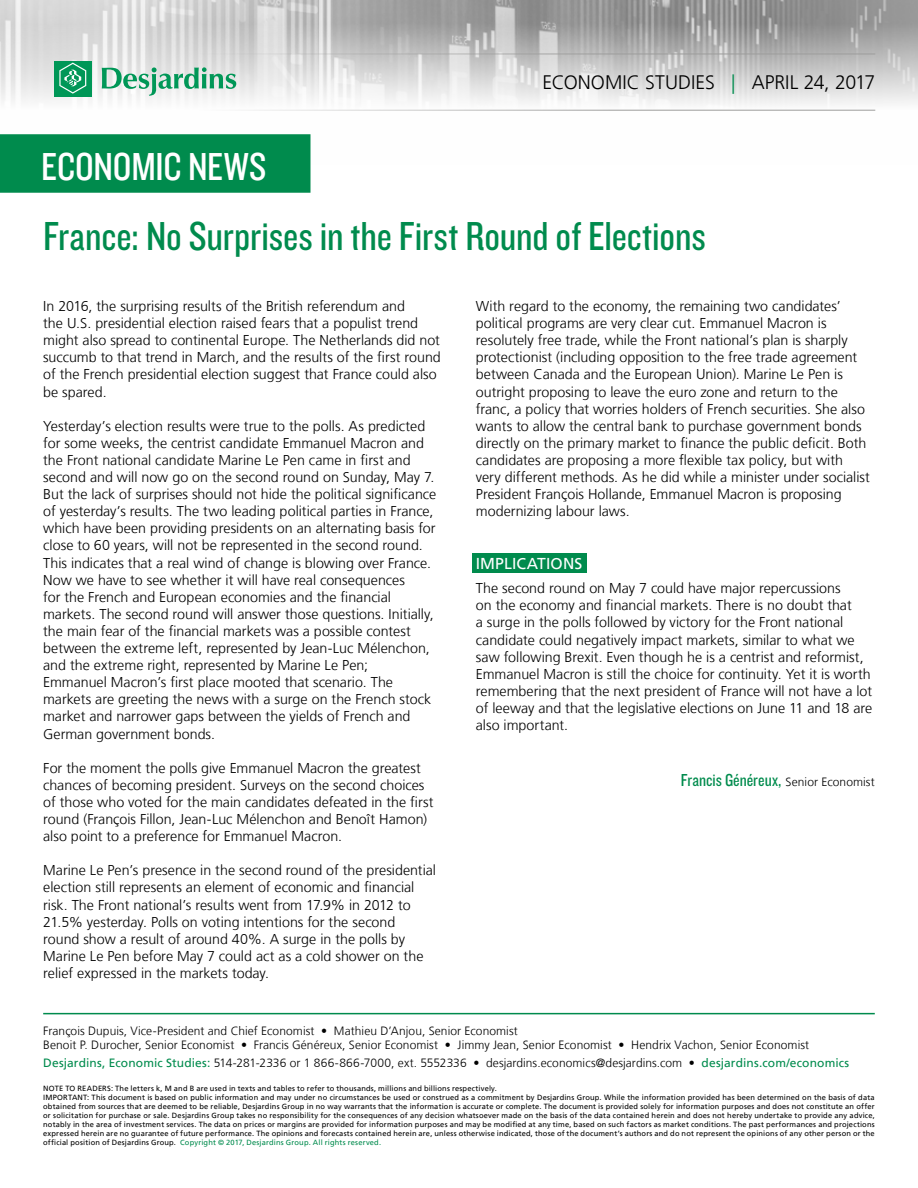
<style>
.page{position:relative;width:918px;height:1188px;background:#fff}
.page>*{position:absolute;margin:0;border:0;box-sizing:border-box;transform-origin:0 0}
.t1{font:42px "Knockout 29 Junior Ltweight";color:#008b4d}
.t2{font:40.5px "Knockout 29 Junior Ltweight";letter-spacing:-.005em;color:#fff}
.t3{font:300 19.5px "Frutiger LT";color:#000}
.t4{font:18px "Knockout 29 Junior Ltweight";color:#008b4d}
.t5{font:15.75px "Frutiger LT";letter-spacing:.005em;color:#fff}
.t6{font:300 14.25px/17.1px "Frutiger LT";color:#000}
.t7{font:300 12px/14.4px "Frutiger LT";letter-spacing:.005em;color:#000}
.t8{font:7.5px/9px "Frutiger LT";letter-spacing:.02em;color:#000}
.s1{color:#008b4d}
.s2{font-family:"Frutiger LT";font-weight:300;font-size:12px;color:#000}
.s3{font-weight:400;color:#008b4d}
</style>
<div class="page">
<img style="left:0;top:0;width:918px;height:164px">
<hr style="left:43px;top:54px;width:832px;height:1px;background:#9d9d9c">
<hr style="left:43px;top:110px;width:832px;height:1px;background:#9d9d9c">
<div style="left:54px;top:61px;width:38px;height:36px;background:#009757"></div>
<svg style="left:59px;top:63px;width:27px;height:31px"></svg>
<svg style="left:102px;top:67px;width:134px;height:29px"></svg>
<div style="left:0;top:135px;width:310px;height:57px;background:#008b4d"></div>
<div style="left:0;top:134px;width:310px;height:59px;border:2px solid #008b4d"></div>
<hr style="left:43px;top:1013px;width:832px;height:1px;background:#008b4d">
<div style="left:472px;top:554px;width:114px;height:19px;background:#008b4d"></div>
<h2 class="t2" style="left:41px;top:140px;width:227px">ECONOMIC NEWS</h2>
<h3 class="t3" style="left:543px;top:72px;width:334px">ECONOMIC STUDIES <span class="s1">|</span> APRIL 24, 2017</h3>
<h1 class="t1" style="left:43px;top:209px;width:664px">France: No Surprises in the First Round of Elections</h1>
<p class="t6" style="left:43px;top:298px;width:399px">In 2016, the surprising results of the British referendum and<br>the U.S. presidential election raised fears that a populist trend might also spread to continental Europe. The Netherlands did not succumb to that trend in March, and the results of the first round of the French presidential election suggest that France could also be spared.</p>
<p class="t6" style="left:43px;top:418px;width:395px">Yesterday’s election results were true to the polls. As predicted for some weeks, the centrist candidate Emmanuel Macron and the Front national candidate Marine Le Pen came in first and second and will now go on the second round on Sunday, May 7.<br>But the lack of surprises should not hide the political significance of yesterday’s results. The two leading political parties in France, which have been providing presidents on an alternating basis for close to 60 years, will not be represented in the second round.<br>This indicates that a real wind of change is blowing over France.<br>Now we have to see whether it will have real consequences<br>for the French and European economies and the financial markets. The second round will answer those questions. Initially, the main fear of the financial markets was a possible contest between the extreme left, represented by Jean‑Luc Mélenchon, and the extreme right, represented by Marine Le Pen;<br>Emmanuel Macron’s first place mooted that scenario. The markets are greeting the news with a surge on the French stock market and narrower gaps between the yields of French and German government bonds.</p>
<p class="t6" style="left:43px;top:760px;width:392px">For the moment the polls give Emmanuel Macron the greatest chances of becoming president. Surveys on the second choices of those who voted for the main candidates defeated in the first round (François Fillon, Jean‑Luc Mélenchon and Benoît Hamon) also point to a preference for Emmanuel Macron.</p>
<p class="t6" style="left:43px;top:862px;width:394px">Marine Le Pen’s presence in the second round of the presidential election still represents an element of economic and financial risk. The Front national’s results went from 17.9% in 2012 to 21.5% yesterday. Polls on voting intentions for the second<br>round show a result of around 40%. A surge in the polls by Marine Le Pen before May 7 could act as a cold shower on the relief expressed in the markets today.</p>
<p class="t6" style="left:476px;top:298px;width:396px">With regard to the economy, the remaining two candidates’ political programs are very clear cut. Emmanuel Macron is resolutely free trade, while the Front national’s plan is sharply protectionist (including opposition to the free trade agreement between Canada and the European Union). Marine Le Pen is outright proposing to leave the euro zone and return to the franc, a policy that worries holders of French securities. She also wants to allow the central bank to purchase government bonds directly on the primary market to finance the public deficit. Both candidates are proposing a more flexible tax policy, but with very different methods. As he did while a minister under socialist President François Hollande, Emmanuel Macron is proposing modernizing labour laws.</p>
<p class="t5" style="left:476px;top:555px;width:108px">IMPLICATIONS</p>
<p class="t6" style="left:476px;top:580px;width:398px">The second round on May 7 could have major repercussions<br>on the economy and financial markets. There is no doubt that<br>a surge in the polls followed by victory for the Front national candidate could negatively impact markets, similar to what we saw following Brexit. Even though he is a centrist and reformist, Emmanuel Macron is still the choice for continuity. Yet it is worth remembering that the next president of France will not have a lot of leeway and that the legislative elections on June 11 and 18 are also important.</p>
<p class="t4" style="left:681px;top:768px;width:195px">Francis Généreux, <span class="s2">Senior Economist</span></p>
<p class="t7" style="left:43px;top:1023px;width:768px">François Dupuis, Vice-President and Chief Economist • Mathieu D’Anjou, Senior Economist<br>Benoit P. Durocher, Senior Economist • Francis Généreux, Senior Economist • Jimmy Jean, Senior Economist • Hendrix Vachon, Senior Economist</p>
<p class="t7" style="left:43px;top:1056px;width:808px"><span class="s3">Desjardins, Economic Studies:</span> 514‑281‑2336 or 1 866‑866‑7000, ext. 5552336 • desjardins.economics@desjardins.com • <span class="s3">desjardins.com/economics</span></p>
<p class="t8" style="left:43px;top:1084px;width:833px">NOTE TO READERS: The letters k, M and B are used in texts and tables to refer to thousands, millions and billions respectively.<br>IMPORTANT: This document is based on public information and may under no circumstances be used or construed as a commitment by Desjardins Group. While the information provided has been determined on the basis of data obtained from sources that are deemed to be reliable, Desjardins Group in no way warrants that the information is accurate or complete. The document is provided solely for information purposes and does not constitute an offer or solicitation for purchase or sale. Desjardins Group takes no responsibility for the consequences of any decision whatsoever made on the basis of the data contained herein and does not hereby undertake to provide any advice, notably in the area of investment services. The data on prices or margins are provided for information purposes and may be modified at any time, based on such factors as market conditions. The past performances and projections expressed herein are no guarantee of future performance. The opinions and forecasts contained herein are, unless otherwise indicated, those of the document’s authors and do not represent the opinions of any other person or the official position of Desjardins Group. <span class="s1">Copyright © 2017, Desjardins Group. All rights reserved.</span></p>
</div>
